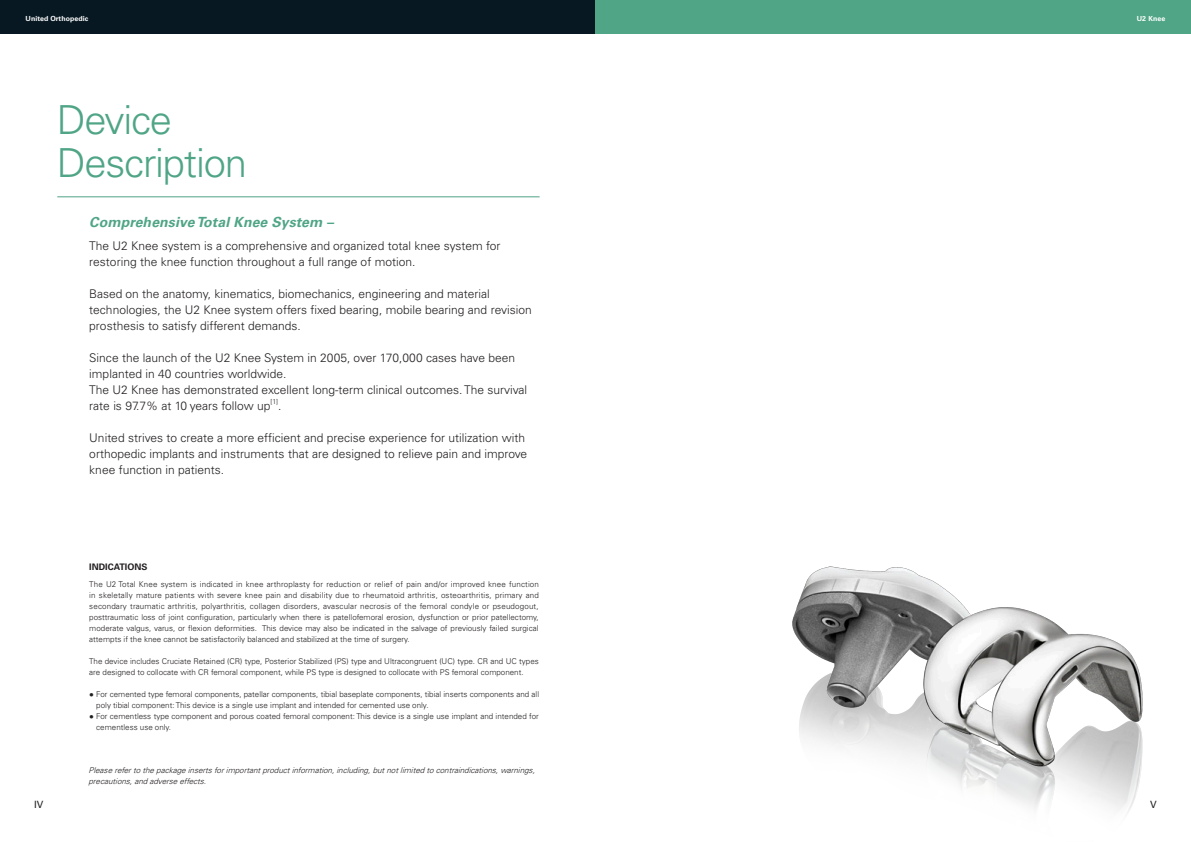
<style>
.page{position:relative;width:1191px;height:842px;background:#fff}
.page>*{position:absolute;margin:0;border:0;box-sizing:border-box;transform-origin:0 0}
.大標{font:300 40px "Univers LT Pro 45";letter-spacing:-.03em;color:#4fa586}
.內文{font:italic 700 14px "Univers LT Pro 65";letter-spacing:.01em;color:#4fa586}
.內文-2{font:300 12px/16px "Univers LT Pro 45";color:#231f20}
.t1{font:10px "Univers LT Pro 55 Roman";color:#231f20}
.小標{font:700 9px "Univers LT Pro 65";color:#231f20}
.內文-3{font:300 8px/11px "Univers LT Pro 45";color:#231f20}
.內文-4{font:italic 300 8px/11px "Univers LT Pro 45";color:#231f20}
.t2{font:700 7px "Univers LT Pro 65";letter-spacing:.01em;color:#fff}
.內文-5{font:300 7px "Univers LT Pro 45";color:#231f20}
.s1{font-family:"Arial";font-weight:400}
</style>
<div class="page">
<div style="left:0;top:0;width:595px;height:34px;background:#071822"></div>
<div style="left:595px;top:0;width:596px;height:34px;background:#4fa586"></div>
<hr style="left:57px;top:196px;width:482px;height:1px;background:#4fa586">
<img style="left:792px;top:566px;width:351px;height:247px">
<p class="t2" style="left:26px;top:14px;width:64px">United Orthopedic</p>
<p class="t2" style="left:1136px;top:14px;width:30px">U2 Knee</p>
<p class="大標" style="left:57px;top:93px;width:117px">Device</p>
<p class="大標" style="left:57px;top:136px;width:192px">Description</p>
<p class="內文" style="left:89px;top:212px;width:246px">Comprehensive Total Knee System –</p>
<p class="內文-2" style="left:89px;top:238px;width:413px">The U2 Knee system is a comprehensive and organized total knee system for restoring the knee function throughout a full range of motion.</p>
<p class="內文-2" style="left:89px;top:286px;width:444px">Based on the anatomy, kinematics, biomechanics, engineering and material technologies, the U2 Knee system offers fixed bearing, mobile bearing and revision prosthesis to satisfy different demands.</p>
<p class="內文-2" style="left:89px;top:350px;width:427px">Since the launch of the U2 Knee System in 2005, over 170,000 cases have been implanted in 40 countries worldwide.</p>
<p class="內文-2" style="left:89px;top:382px;width:439px">The U2 Knee has demonstrated excellent long-term clinical outcomes. The survival rate is 97.7% at 10 years follow up</p>
<p class="內文-5" style="left:270px;top:397px;width:9px">[1]</p>
<p class="內文-2" style="left:278px;top:398px;width:5px">.</p>
<p class="內文-2" style="left:89px;top:430px;width:439px">United strives to create a more efficient and precise experience for utilization with orthopedic implants and instruments that are designed to relieve pain and improve knee function in patients.</p>
<p class="小標" style="left:89px;top:561px;width:60px">INDICATIONS</p>
<p class="內文-3" style="left:89px;top:579px;width:451px;text-align:justify">The U2 Total Knee system is indicated in knee arthroplasty for reduction or relief of pain and/or improved knee function in skeletally mature patients with severe knee pain and disability due to rheumatoid arthritis, osteoarthritis, primary and secondary traumatic arthritis, polyarthritis, collagen disorders, avascular necrosis of the femoral condyle or pseudogout, posttraumatic loss of joint configuration, particularly when there is patellofemoral erosion, dysfunction or prior patellectomy, moderate valgus, varus, or flexion deformities. This device may also be indicated in the salvage of previously failed surgical attempts if the knee cannot be satisfactorily balanced and stabilized at the time of surgery.</p>
<p class="內文-3" style="left:89px;top:656px;width:451px">The device includes Cruciate Retained (CR) type, Posterior Stabilized (PS) type and Ultracongruent (UC) type. CR and UC types are designed to collocate with CR femoral component, while PS type is designed to collocate with PS femoral component.</p>
<p class="內文-3" style="left:96px;top:689px;width:444px;text-indent:-7px"><span class="s1">●</span> For cemented type femoral components, patellar components, tibial baseplate components, tibial inserts components and all poly tibial component: This device is a single use implant and intended for cemented use only.</p>
<p class="內文-3" style="left:96px;top:711px;width:444px;text-indent:-7px"><span class="s1">●</span> For cementless type component and porous coated femoral component: This device is a single use implant and intended for cementless use only.</p>
<p class="內文-4" style="left:89px;top:765px;width:450px">Pleaserefertothepackageinsertsforimportantproductinformation,including,butnotlimitedtocontraindications,warnings, precautions,andadverseeffects.</p>
<p class="t1" style="left:34px;top:798px;width:11px">IV</p>
<p class="t1" style="left:1150px;top:798px;width:8px">V</p>
</div>
